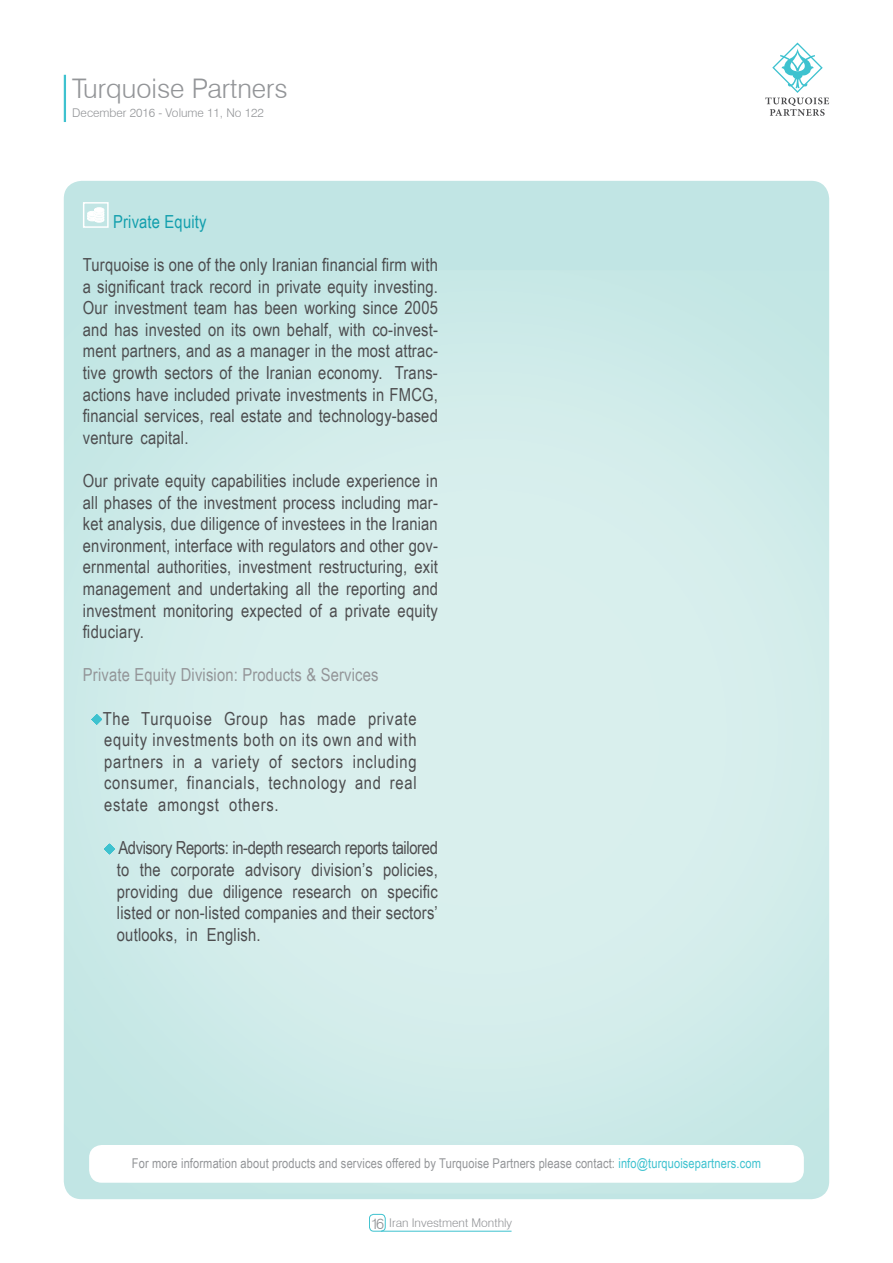
<style>
.page{position:relative;width:893px;height:1263px;background:#fff}
.page>*{position:absolute;margin:0;border:0;box-sizing:border-box;transform-origin:0 0}
.t1{font:300 27px "Swiss 721 BT";color:#939598}
.t2{font:18px/21.6px "Arial Narrow";letter-spacing:.01em;color:#4d4d4f;text-align:justify}
.t3{font:18px "Arial Narrow";letter-spacing:.04em;color:#4d4d4f}
.t4{font:18px/21.6px "Arial Narrow";letter-spacing:-.02em;color:#4d4d4f;text-align:right}
.t5{font:18px "Arial Narrow";letter-spacing:.01em;color:#939598}
.t6{font:18px "Arial Narrow";letter-spacing:.01em;color:#129fad}
.t7{font:300 15px "Swiss 721 BT";color:#939598}
.t8{font:13.5px "Arial Narrow";letter-spacing:.01em;color:#939598}
.t9{font:300 12px "Swiss 721 BT";color:#939598}
.s1{color:#3ec2cf}
</style>
<div class="page">
<div style="left:369px;top:1214px;width:16px;height:17px;border:1px solid #3ec2cf;border-radius:4px"></div>
<hr style="left:381px;top:1231px;width:131px;height:1px;background:#3ec2cf">
<hr style="left:64px;top:75px;width:2px;height:47px;background:#3ec2cf">
<svg style="left:765px;top:42px;width:64px;height:74px"></svg>
<svg style="left:87px;top:207px;width:17px;height:15px"></svg>
<div style="left:83px;top:202px;width:26px;height:26px;border:2px solid #fff"></div>
<svg style="left:91px;top:714px;width:11px;height:11px"></svg>
<svg style="left:104px;top:844px;width:11px;height:11px"></svg>
<h1 class="t1" style="left:72px;top:72px;width:217px">Turquoise Partners</h1>
<p class="t9" style="left:72px;top:105px;width:193px">December 2016 - Volume 11, No 122</p>
<p class="t6" style="left:113px;top:208px;width:95px">Private Equity</p>
<p class="t2" style="left:83px;top:253px;width:356px">Turquoise is one of the only Iranian financial firm with a significant track record in private equity investing.<br>Our investment team has been working since 2005</p>
<p class="t2" style="left:83px;top:318px;width:356px">and has invested on its own behalf, with co-invest-</p>
<p class="t2" style="left:83px;top:340px;width:356px">ment partners, and as a manager in the most attrac-</p>
<p class="t2" style="left:83px;top:361px;width:301px">tive growth sectors of the Iranian economy.</p>
<p class="t2" style="left:395px;top:361px;width:45px">Trans-</p>
<p class="t2" style="left:83px;top:383px;width:356px">actions have included private investments in FMCG,</p>
<p class="t2" style="left:83px;top:404px;width:356px">financial services, real estate and technology-based venture capital.</p>
<p class="t2" style="left:83px;top:469px;width:357px">Our private equity capabilities include experience in</p>
<p class="t2" style="left:83px;top:512px;width:356px">ket analysis, due diligence of investees in the Iranian</p>
<p class="t2" style="left:83px;top:491px;width:356px">all phases of the investment process including mar-</p>
<p class="t2" style="left:83px;top:534px;width:356px">environment, interface with regulators and other gov-</p>
<p class="t2" style="left:83px;top:577px;width:357px">management and undertaking all the reporting and investment monitoring expected of a private equity fiduciary.</p>
<p class="t5" style="left:83px;top:662px;width:297px">Private Equity Division: Products &amp; Services</p>
<p class="t3" style="left:368px;top:705px;width:50px">private</p>
<p class="t2" style="left:83px;top:556px;width:357px">ernmental authorities, investment restructuring, exit</p>
<p class="t2" style="left:224px;top:707px;width:45px">Group</p>
<p class="t2" style="left:103px;top:707px;width:28px">The</p>
<p class="t3" style="left:104px;top:727px;width:314px">equity investments both on its own and with</p>
<p class="t3" style="left:353px;top:748px;width:66px">including</p>
<p class="t3" style="left:141px;top:705px;width:72px">Turquoise</p>
<p class="t2" style="left:280px;top:707px;width:27px">has</p>
<p class="t2" style="left:317px;top:707px;width:41px">made</p>
<p class="t2" style="left:269px;top:750px;width:15px">of</p>
<p class="t2" style="left:173px;top:750px;width:14px">in</p>
<p class="t3" style="left:212px;top:748px;width:49px">variety</p>
<p class="t3" style="left:104px;top:748px;width:61px">partners</p>
<p class="t3" style="left:291px;top:748px;width:53px">sectors</p>
<p class="t2" style="left:194px;top:750px;width:10px">a</p>
<p class="t3" style="left:104px;top:770px;width:75px">consumer,</p>
<p class="t3" style="left:187px;top:770px;width:74px">financials,</p>
<p class="t3" style="left:268px;top:770px;width:79px">technology</p>
<p class="t2" style="left:355px;top:772px;width:28px">and</p>
<p class="t2" style="left:390px;top:772px;width:28px">real</p>
<p class="t2" style="left:229px;top:793px;width:51px">others.</p>
<p class="t2" style="left:104px;top:793px;width:45px">estate</p>
<p class="t4" style="left:118px;top:836px;width:321px">Advisory Reports -i n: depth research reports tailored policies,</p>
<p class="t3" style="left:158px;top:791px;width:62px">amongst</p>
<p class="t2" style="left:140px;top:858px;width:22px">the</p>
<p class="t2" style="left:245px;top:858px;width:58px">advisory</p>
<p class="t2" style="left:312px;top:858px;width:63px">division s’</p>
<p class="t2" style="left:117px;top:858px;width:14px">to</p>
<p class="t2" style="left:171px;top:858px;width:65px">corporate</p>
<p class="t2" style="left:388px;top:880px;width:52px">specific</p>
<p class="t2" style="left:117px;top:880px;width:63px">providing</p>
<p class="t2" style="left:117px;top:901px;width:322px">listed or non-listed companies and their sectors‘</p>
<p class="t2" style="left:207px;top:923px;width:55px">English.</p>
<p class="t2" style="left:188px;top:880px;width:26px">due</p>
<p class="t2" style="left:223px;top:880px;width:61px">diligence</p>
<p class="t2" style="left:293px;top:880px;width:60px">research</p>
<p class="t2" style="left:361px;top:880px;width:18px">on</p>
<p class="t2" style="left:117px;top:923px;width:62px">outlooks,</p>
<p class="t2" style="left:186px;top:923px;width:13px">in</p>
<p class="t8" style="left:132px;top:1153px;width:631px">For more information about products and services offered by Turquoise Partners please contact: <span class="s1">info@turquoisepartners.com</span></p>
<p class="t7" style="left:371px;top:1214px;width:15px">16</p>
<p class="t9" style="left:389px;top:1216px;width:125px">Iran Investment Monthly</p>
</div>
